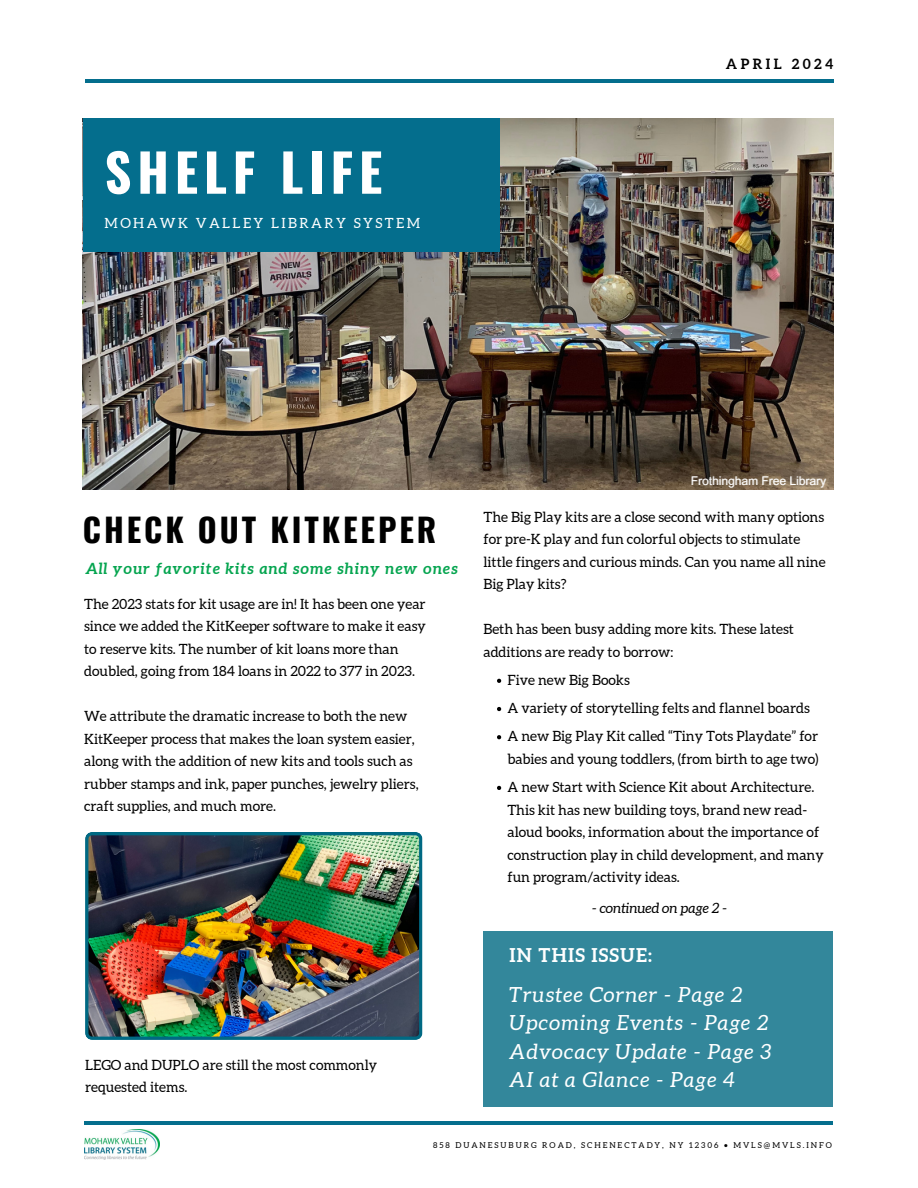
<style>
.page{position:relative;width:918px;height:1188px;background:#fff}
.page>*{position:absolute;margin:0;border:0;box-sizing:border-box;transform-origin:0 0}
.t1{font:700 52.2px "Oswald";letter-spacing:.11em;color:#fff}
.t2{font:700 32.4px "Oswald";letter-spacing:.09em;color:#000}
.t3{font:italic 20.85px/28.5px "Aleo";letter-spacing:.06em;color:#fff}
.t4{font:700 18.9px "Aleo";letter-spacing:.06em;color:#fff}
.t5{font:italic 700 15.45px "Aleo";letter-spacing:.06em;color:#06a550}
.t6{font:14.1px/22.5px "Aleo";color:#000}
.t7{font:italic 14.1px "Aleo";color:#000}
.t8{font:700 14.1px "Aleo";letter-spacing:.24em;color:#000}
.t9{font:13.95px "Aleo";letter-spacing:.17em;color:#fff}
.t10{font:12px "Arial MT Pro";color:#fff}
.t11{font:8.1px "Aleo";letter-spacing:.24em;color:#000}
</style>
<div class="page">
<img style="left:83px;top:118px;width:750px;height:372px">
<div style="left:83px;top:118px;width:416px;height:134px;background:#046e8d"></div>
<hr style="left:85px;top:79px;width:748px;height:3px;background:#046e8d">
<hr style="left:84px;top:1121px;width:748px;height:4px;background:#046e8d">
<img style="left:84px;top:1129px;width:76px;height:31px">
<div style="left:484px;top:931px;width:349px;height:176px;background:#33879b"></div>
<img style="left:85px;top:832px;width:337px;height:208px">
<svg style="left:497px;top:679px;width:4px;height:4px"></svg>
<svg style="left:497px;top:707px;width:4px;height:4px"></svg>
<svg style="left:497px;top:735px;width:4px;height:4px"></svg>
<svg style="left:497px;top:786px;width:4px;height:4px"></svg>
<p class="t1" style="left:105px;top:131px;width:279px">SHELF LIFE</p>
<h1 class="t9" style="left:105px;top:215px;width:317px">MOHAWK VALLEY LIBRARY SYSTEM</h1>
<p class="t8" style="left:726px;top:56px;width:109px">APRIL 2024</p>
<p class="t2" style="left:83px;top:504px;width:355px">CHECK OUT KITKEEPER</p>
<p class="t5" style="left:85px;top:560px;width:374px">All your favorite kits and some shiny new ones</p>
<p class="t6" style="left:84px;top:592px;width:343px">The 2023 stats for kit usage are in! It has been one year since we added the KitKeeper software to make it easy to reserve kits. The number of kit loans more than doubled, going from 184 loans in 2022 to 377 in 2023.</p>
<p class="t6" style="left:84px;top:705px;width:336px">We attribute the dramatic increase to both the new KitKeeper process that makes the loan system easier, along with the addition of new kits and tools such as rubber stamps and ink, paper punches, jewelry pliers, craft supplies, and much more.</p>
<p class="t6" style="left:85px;top:1053px;width:294px">LEGO and DUPLO are still the most commonly requested items.</p>
<p class="t10" style="left:691px;top:476px;width:137px">Frothingham Free Library</p>
<h2 class="t6" style="left:484px;top:506px;width:344px">The Big Play kits are a close second with many options for pre-K play and fun colorful objects to stimulate little fingers and curious minds. Can you name all nine Big Play kits?</h2>
<p class="t6" style="left:484px;top:618px;width:312px">Beth has been busy adding more kits. These latest additions are ready to borrow:</p>
<p class="t6" style="left:507px;top:669px;width:124px">Five new Big Books</p>
<p class="t6" style="left:507px;top:697px;width:304px">A variety of storytelling felts and flannel boards</p>
<p class="t6" style="left:507px;top:725px;width:313px">A new Big Play Kit called “Tiny Tots Playdate” for babies and young toddlers, (from birth to age two)</p>
<p class="t6" style="left:507px;top:776px;width:318px">A new Start with Science Kit about Architecture.<br>This kit has new building toys, brand new read&shy;aloud books, information about the importance of construction play in child development, and many fun program/activity ideas.</p>
<p class="t7" style="left:592px;top:900px;width:137px">- continued on page 2 -</p>
<p class="t4" style="left:510px;top:944px;width:144px">IN THIS ISSUE:</p>
<p class="t3" style="left:510px;top:980px;width:264px">Trustee Corner - Page 2<br>Upcoming Events - Page 2<br>Advocacy Update - Page 3<br>AI at a Glance - Page 4</p>
<h3 class="t11" style="left:433px;top:1141px;width:400px">858 DUANESUBURG ROAD, SCHENECTADY, NY 12306 • MVLS@MVLS.INFO</h3>
</div>
